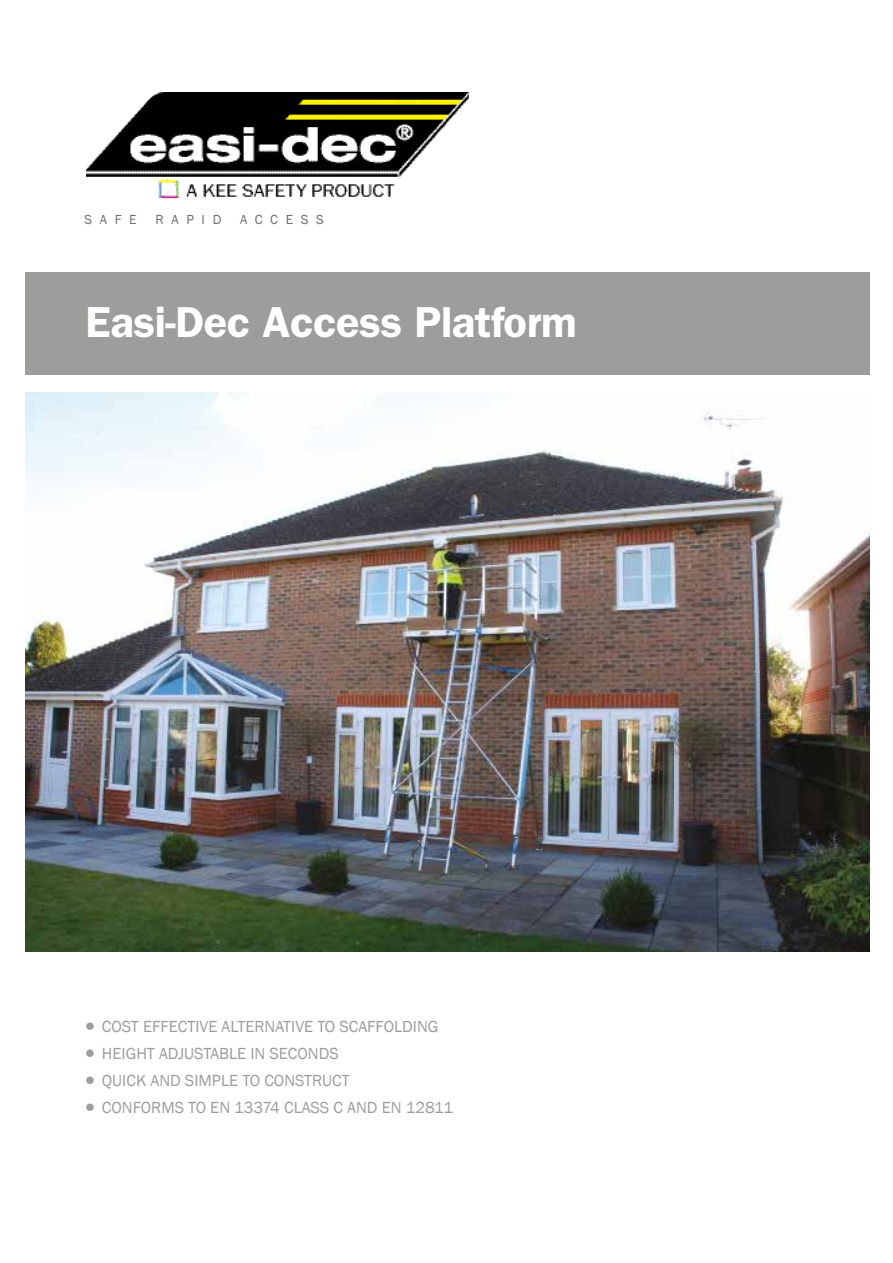
<style>
.page{position:relative;width:893px;height:1263px;background:#fff}
.page>*{position:absolute;margin:0;border:0;box-sizing:border-box;transform-origin:0 0}
.t1{font:600 43.5px "ITC Franklin Gothic Std";letter-spacing:-.01em;color:#fff}
.t2{font:16.5px "Franklin Gothic";color:#9d9d9c}
.t3{font:13.5px "Franklin Gothic";letter-spacing:.57em;color:#706f6f}
.s1{font-family:"ITC Franklin Gothic Std";font-weight:600;font-size:25.5px}
</style>
<div class="page">
<div style="left:26px;top:273px;width:844px;height:102px;background:#9d9d9c"></div>
<img style="left:86px;top:92px;width:383px;height:107px">
<img style="left:26px;top:393px;width:844px;height:558px">
<p class="t3" style="left:84px;top:211px;width:54px">SAFE</p>
<p class="t3" style="left:155px;top:211px;width:67px">RAPID</p>
<p class="t3" style="left:240px;top:211px;width:85px">ACCESS</p>
<h1 class="t1" style="left:86px;top:297px;width:493px">Easi-Dec Access Platform</h1>
<p class="t2" style="left:82px;top:1016px;width:358px"><span class="s1">•</span> COST EFFECTIVE ALTERNATIVE TO SCAFFOLDING</p>
<p class="t2" style="left:82px;top:1043px;width:258px"><span class="s1">•</span> HEIGHT ADJUSTABLE IN SECONDS</p>
<p class="t2" style="left:82px;top:1070px;width:269px"><span class="s1">•</span> QUICK AND SIMPLE TO CONSTRUCT</p>
<p class="t2" style="left:82px;top:1097px;width:372px"><span class="s1">•</span> CONFORMS TO EN 13374 CLASS C AND EN 12811</p>
</div>
